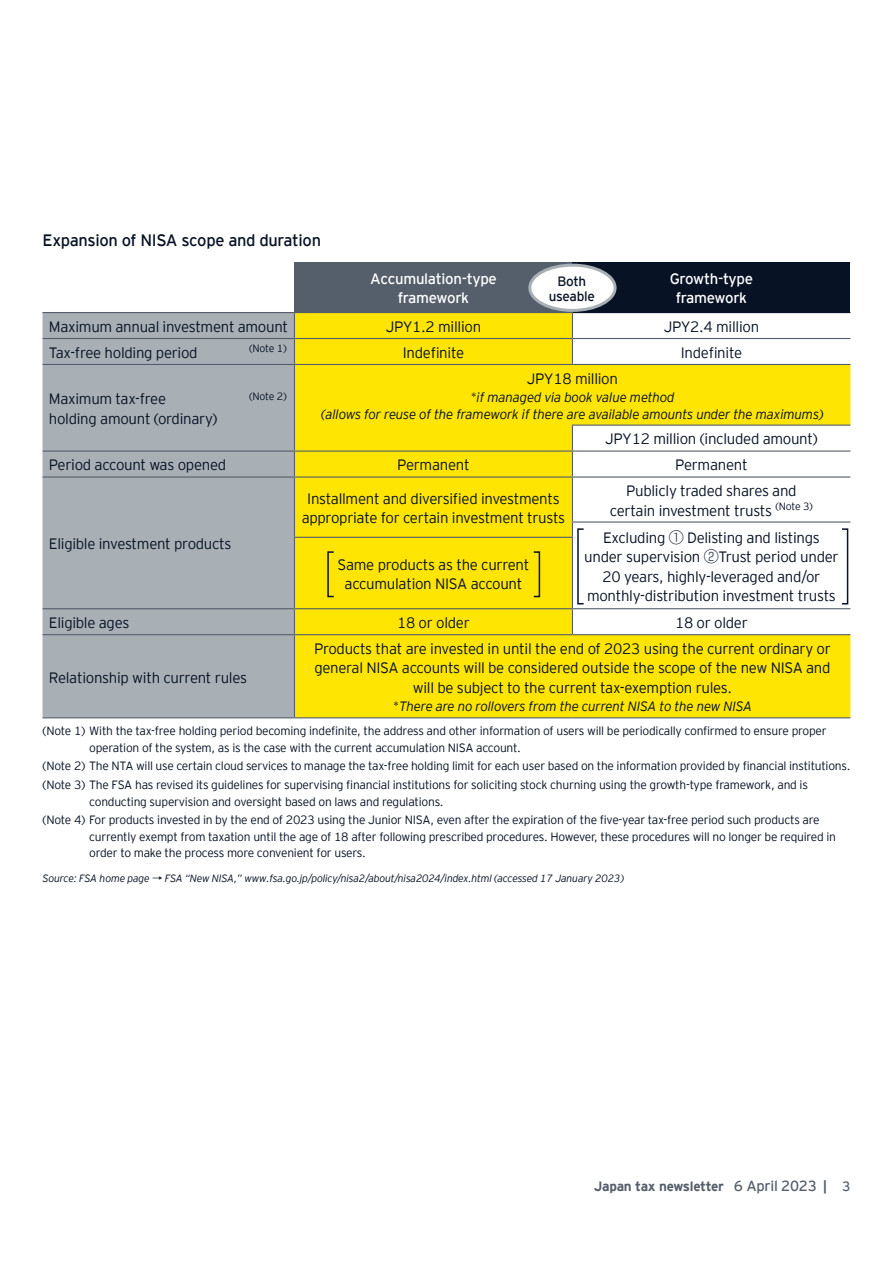
<style>
.page{position:relative;width:893px;height:1263px;background:#fff}
.page>*{position:absolute;margin:0;border:0;box-sizing:border-box;transform-origin:0 0}
.t1{font:16.5px "EY Interstate";letter-spacing:-.02em;color:#071224}
.t2{font:300 15px/19.5px "EY Interstate";letter-spacing:-.02em;color:#071224;text-align:center}
.t3{font:15px/19.5px "EY Interstate";letter-spacing:-.02em;color:#fff;text-align:center}
.t4{font:italic 300 13.5px/16.5px "EY Interstate";letter-spacing:-.02em;color:#071224;text-align:center}
.t5{font:700 13.5px "EY Interstate";letter-spacing:-.03em;color:#545f6b}
.t6{font:13.5px/15px "EY Interstate";letter-spacing:-.02em;color:#071224;text-align:center}
.t7{font:300 12px/16.5px "EY Interstate";letter-spacing:-.02em;color:#071224}
.t8{font:italic 300 10.5px "EY Interstate";letter-spacing:-.02em;color:#071224}
.t9{font:300 10.5px "EY Interstate";letter-spacing:-.025em;color:#071224}
.s1{font-family:"Shin Go Pr 6 N"}
.s2{font-family:"Shin Go Pr 6 N";font-style:normal}
.s3{font-weight:400;font-size:14.7px}
.s4{font-weight:400}
</style>
<div class="page">
<div style="left:294px;top:262px;width:278px;height:51px;background:#545f6b"></div>
<div style="left:572px;top:262px;width:278px;height:51px;background:#071224"></div>
<div style="left:43px;top:313px;width:251px;height:404px;background:#a8b0b6"></div>
<svg style="left:295px;top:313px;width:555px;height:404px;fill:#ffe501"></svg>
<svg style="left:294px;top:313px;width:1px;height:51px"></svg>
<svg style="left:572px;top:313px;width:1px;height:51px"></svg>
<hr style="left:43px;top:364px;width:251px;height:1px;background:#545f6b">
<hr style="left:294px;top:364px;width:278px;height:1px;background:#545f6b">
<hr style="left:294px;top:365px;width:1px;height:60px;background:#545f6b">
<hr style="left:572px;top:364px;width:278px;height:1px;background:#545f6b">
<hr style="left:43px;top:450px;width:251px;height:2px;background:#545f6b">
<hr style="left:294px;top:450px;width:278px;height:2px;background:#545f6b">
<svg style="left:294px;top:425px;width:1px;height:51px"></svg>
<hr style="left:43px;top:476px;width:251px;height:2px;background:#545f6b">
<hr style="left:294px;top:476px;width:278px;height:2px;background:#545f6b">
<hr style="left:294px;top:478px;width:1px;height:44px;background:#545f6b">
<svg style="left:294px;top:522px;width:1px;height:15px"></svg>
<hr style="left:572px;top:476px;width:278px;height:2px;background:#545f6b">
<hr style="left:572px;top:478px;width:1px;height:43px;background:#545f6b">
<hr style="left:572px;top:521px;width:278px;height:2px;background:#545f6b">
<svg style="left:572px;top:523px;width:1px;height:14px"></svg>
<hr style="left:294px;top:537px;width:279px;height:1px;background:#545f6b">
<hr style="left:294px;top:538px;width:1px;height:70px;background:#545f6b">
<hr style="left:572px;top:538px;width:1px;height:70px;background:#545f6b">
<hr style="left:43px;top:608px;width:251px;height:1px;background:#545f6b">
<hr style="left:294px;top:608px;width:278px;height:1px;background:#545f6b">
<svg style="left:294px;top:609px;width:1px;height:25px"></svg>
<hr style="left:572px;top:608px;width:278px;height:1px;background:#545f6b">
<svg style="left:572px;top:609px;width:1px;height:25px"></svg>
<hr style="left:43px;top:634px;width:251px;height:1px;background:#545f6b">
<hr style="left:294px;top:634px;width:278px;height:1px;background:#545f6b">
<hr style="left:294px;top:635px;width:1px;height:82px;background:#545f6b">
<hr style="left:572px;top:634px;width:278px;height:1px;background:#545f6b">
<hr style="left:43px;top:717px;width:251px;height:1px;background:#545f6b">
<hr style="left:294px;top:717px;width:278px;height:1px;background:#545f6b">
<hr style="left:572px;top:717px;width:278px;height:1px;background:#545f6b">
<hr style="left:43px;top:312px;width:251px;height:1px;background:#545f6b">
<hr style="left:294px;top:312px;width:279px;height:1px;background:#545f6b">
<hr style="left:43px;top:338px;width:251px;height:1px;background:#545f6b">
<hr style="left:294px;top:338px;width:278px;height:1px;background:#545f6b">
<hr style="left:572px;top:338px;width:278px;height:1px;background:#545f6b">
<svg style="left:572px;top:426px;width:1px;height:50px"></svg>
<hr style="left:572px;top:450px;width:278px;height:2px;background:#545f6b">
<hr style="left:572px;top:425px;width:278px;height:1px;background:#545f6b">
<div style="left:530px;top:265px;width:85px;height:45px;background:#fff;border-radius:50%"></div>
<div style="left:528px;top:264px;width:89px;height:48px;border:3px solid #a8b0b6;border-radius:50%"></div>
<div style="left:533px;top:551px;width:7px;height:46px;border:2px solid #071224"></div>
<div style="left:327px;top:551px;width:7px;height:46px;border:2px solid #071224"></div>
<div style="left:841px;top:528px;width:7px;height:76px;border:2px solid #071224"></div>
<div style="left:577px;top:528px;width:7px;height:76px;border:2px solid #071224"></div>
<h1 class="t1" style="left:43px;top:228px;width:280px">Expansion of NISA scope and duration</h1>
<p class="t3" style="left:370px;top:268px;width:128px">Accumulation-type framework</p>
<p class="t3" style="left:670px;top:268px;width:85px">Growth-type framework</p>
<p class="t6" style="left:549px;top:273px;width:48px">Both useable</p>
<p class="t2" style="left:49px;top:316px;width:241px">Maximum annual investment amount</p>
<p class="t2" style="left:386px;top:316px;width:97px">JPY1.2 million</p>
<p class="t2" style="left:664px;top:316px;width:97px">JPY2.4 million</p>
<p class="t2" style="left:49px;top:342px;width:150px">Tax-free holding period</p>
<p class="t2" style="left:403px;top:342px;width:63px">Indefinite</p>
<p class="t2" style="left:681px;top:342px;width:63px">Indefinite</p>
<p class="t2" style="left:49px;top:388px;width:170px;text-align:left">Maximum tax-free holding amount (ordinary)</p>
<p class="t9" style="left:249px;top:341px;width:39px">(Note 1)</p>
<p class="t2" style="left:527px;top:368px;width:93px">JPY18 million</p>
<p class="t4" style="left:322px;top:388px;width:503px">*if managed via book value method<br>(allows for reuse of the framework if there are available amounts under the maximums)</p>
<p class="t2" style="left:605px;top:428px;width:214px">JPY12 million (included amount)</p>
<p class="t9" style="left:249px;top:389px;width:39px">(Note 2)</p>
<p class="t2" style="left:49px;top:454px;width:179px">Period account was opened</p>
<p class="t2" style="left:397px;top:454px;width:74px">Permanent</p>
<p class="t2" style="left:675px;top:454px;width:74px">Permanent</p>
<p class="t2" style="left:49px;top:533px;width:184px">Eligible investment products</p>
<p class="t2" style="left:302px;top:488px;width:265px">Installment and diversified investments appropriate for certain investment trusts</p>
<p class="t2" style="left:610px;top:480px;width:204px">Publicly traded shares and certain investment trusts <sup>(Note</sup> <sup>3)</sup></p>
<p class="t2" style="left:584px;top:527px;width:256px">Excluding <span class="s1">①</span> Delisting and listings under supervision <span class="s1">②</span>Trust period under 20 years, highly-leveraged and/or monthly-distribution investment trusts</p>
<p class="t2" style="left:338px;top:554px;width:193px">Same products as the current accumulation NISA account</p>
<p class="t2" style="left:49px;top:612px;width:82px">Eligible ages</p>
<p class="t2" style="left:397px;top:612px;width:74px">18 or older</p>
<p class="t2" style="left:675px;top:612px;width:74px">18 or older</p>
<p class="t2" style="left:314px;top:638px;width:518px">Products that are invested in until the end of 2023 using the current ordinary or general NISA accounts will be considered outside the scope of the new NISA and will be subject to the current tax-exemption rules.</p>
<p class="t4" style="left:393px;top:698px;width:361px">*There are no rollovers from the current NISA to the new NISA</p>
<p class="t7" style="left:89px;top:722px;width:739px;text-indent:-47px">(Note 1) With the tax-free holding period becoming indefinite, the address and other information of users will be periodically confirmed to ensure proper operation of the system, as is the case with the current accumulation NISA account.</p>
<p class="t7" style="left:43px;top:756px;width:809px;line-height:18.6px">(Note 2) The NTA will use certain cloud services to manage the tax-free holding limit for each user based on the information provided by financial institutions. (Note 3) The FSA has revised its guidelines for supervising financial institutions for soliciting stock churning using the growth-type framework, and is</p>
<p class="t7" style="left:43px;top:791px;width:779px;line-height:18.6px;text-indent:47px">conducting supervision and oversight based on laws and regulations.<br>(Note 4) For products invested in by the end of 2023 using the Junior NISA, even after the expiration of the five-year tax-free period such products are</p>
<p class="t7" style="left:89px;top:827px;width:748px">currently exempt from taxation until the age of 18 after following prescribed procedures. However, these procedures will no longer be required in order to make the process more convenient for users.</p>
<p class="t8" style="left:43px;top:871px;width:583px">Source: FSA home page <span class="s2">→</span> FSA “New NISA,” www.fsa.go.jp/policy/nisa2/about/nisa2024/index.html (accessed 17 January 2023)</p>
<p class="t2" style="left:49px;top:667px;width:200px">Relationship with current rules</p>
<p class="t5" style="left:594px;top:1177px;width:258px">Japan tax newsletter <span class="s3">6 April 2023</span> | <span class="s4">3</span></p>
</div>
